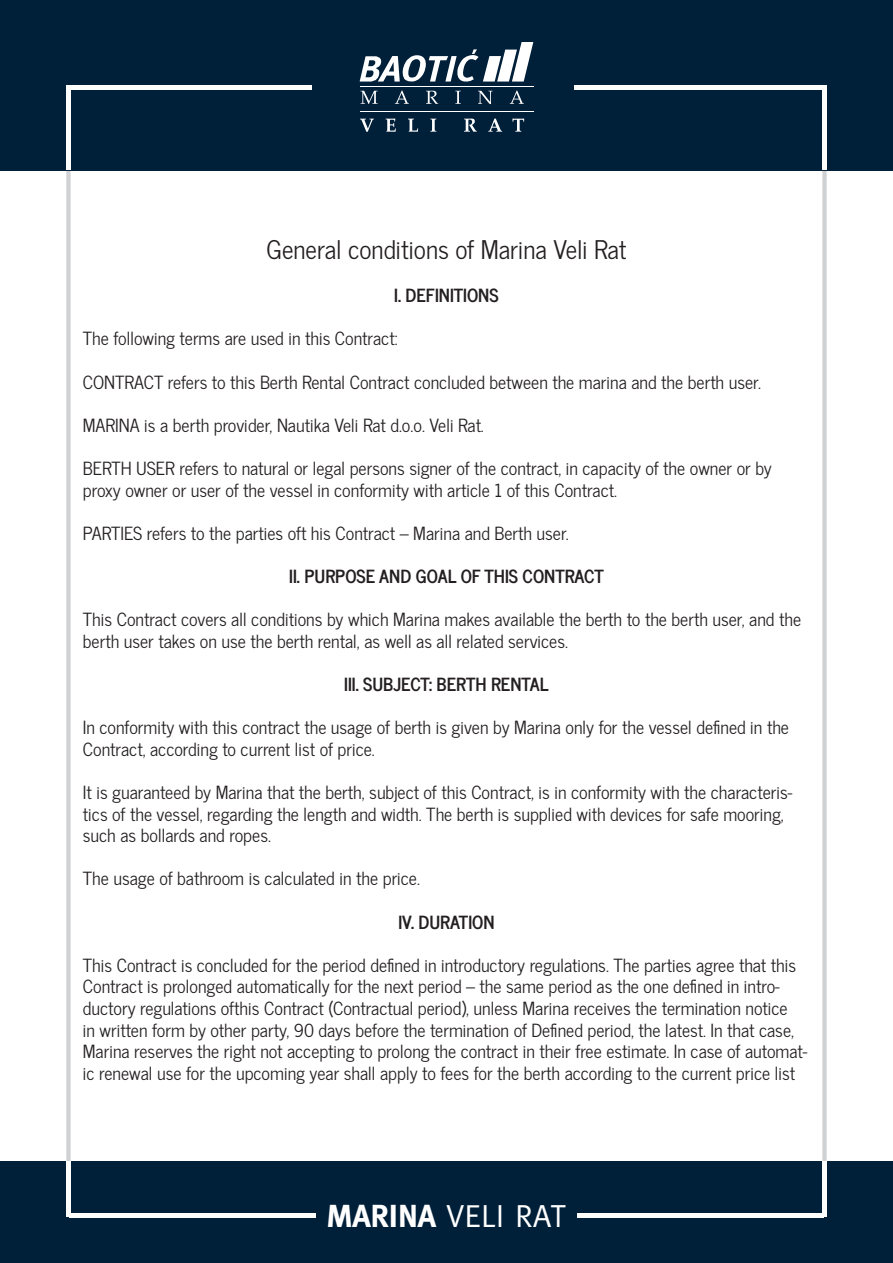
<style>
.page{position:relative;width:893px;height:1263px;background:#fff}
.page>*{position:absolute;margin:0;border:0;box-sizing:border-box;transform-origin:0 0}
.t1{font:31.95px "Meta";color:#fff}
.t2{font:25.5px "News Cycle";color:#231f20}
.t3{font:18px/21.6px "News Cycle";color:#231f20}
.t4{font:700 18px "News Cycle";color:#231f20}
.s1{font-weight:700}
</style>
<div class="page">
<div style="left:0;top:0;width:893px;height:170px;background:#001f39"></div>
<div style="left:0;top:1161px;width:893px;height:102px;background:#001f39"></div>
<hr style="left:69px;top:1213px;width:246px;height:4px;background:#fff">
<hr style="left:578px;top:1213px;width:246px;height:4px;background:#fff">
<hr style="left:822px;top:1161px;width:4px;height:56px;background:#fff">
<hr style="left:66px;top:1161px;width:4px;height:56px;background:#fff">
<hr style="left:574px;top:85px;width:248px;height:4px;background:#fff">
<hr style="left:66px;top:85px;width:246px;height:4px;background:#fff">
<hr style="left:822px;top:85px;width:4px;height:85px;background:#fff">
<hr style="left:66px;top:85px;width:4px;height:85px;background:#fff">
<svg style="left:360px;top:42px;width:173px;height:40px"></svg>
<hr style="left:360px;top:86px;width:173px;height:1px;background:#fff">
<svg style="left:361px;top:91px;width:17px;height:13px"></svg>
<svg style="left:395px;top:91px;width:14px;height:13px"></svg>
<svg style="left:426px;top:91px;width:12px;height:13px"></svg>
<svg style="left:455px;top:91px;width:6px;height:13px"></svg>
<svg style="left:478px;top:91px;width:15px;height:13px"></svg>
<svg style="left:510px;top:91px;width:14px;height:13px"></svg>
<svg style="left:360px;top:119px;width:14px;height:13px"></svg>
<svg style="left:386px;top:119px;width:10px;height:13px"></svg>
<svg style="left:408px;top:119px;width:10px;height:13px"></svg>
<svg style="left:430px;top:119px;width:6px;height:13px"></svg>
<svg style="left:464px;top:119px;width:13px;height:13px"></svg>
<svg style="left:488px;top:119px;width:14px;height:13px"></svg>
<svg style="left:512px;top:119px;width:12px;height:13px"></svg>
<hr style="left:360px;top:111px;width:173px;height:1px;background:#fff">
<p class="t2" style="left:267px;top:228px;width:361px">General conditions of Marina Veli Rat</p>
<p class="t4" style="left:394px;top:280px;width:106px">I. DEFINITIONS</p>
<p class="t3" style="left:83px;top:327px;width:316px">The following terms are used in this Contract:</p>
<p class="t3" style="left:83px;top:370px;width:680px">CONTRACT refers to this Berth Rental Contract concluded between the marina and the berth user.</p>
<p class="t3" style="left:83px;top:413px;width:403px">MARINA is a berth provider, Nautika Veli Rat d.o.o. Veli Rat.</p>
<p class="t3" style="left:83px;top:457px;width:690px">BERTH USER refers to natural or legal persons signer of the contract, in capacity of the owner or by proxy owner or user of the vessel in conformity with article 1 of this Contract.</p>
<p class="t3" style="left:83px;top:521px;width:487px">PARTIES refers to the parties oft his Contract – Marina and Berth user.</p>
<p class="t4" style="left:289px;top:560px;width:316px">II. PURPOSE AND GOAL OF THIS CONTRACT</p>
<p class="t3" style="left:83px;top:608px;width:720px">This Contract covers all conditions by which Marina makes available the berth to the berth user, and the berth user takes on use the berth rental, as well as all related services.</p>
<p class="t4" style="left:344px;top:668px;width:206px">III. SUBJECT: BERTH RENTAL</p>
<p class="t3" style="left:83px;top:716px;width:708px">In conformity with this contract the usage of berth is given by Marina only for the vessel defined in the<br>Contract, according to current list of price.</p>
<p class="t3" style="left:83px;top:781px;width:711px">It is guaranteed by Marina that the berth, subject of this Contract, is in conformity with the characteris&shy;tics of the vessel, regarding the length and width. The berth is supplied with devices for safe mooring, such as bollards and ropes.</p>
<p class="t3" style="left:83px;top:867px;width:339px">The usage of bathroom is calculated in the price.</p>
<p class="t4" style="left:398px;top:906px;width:98px">IV. DURATION</p>
<p class="t3" style="left:83px;top:953px;width:726px">This Contract is concluded for the period defined in introductory regulations. The parties agree that this Contract is prolonged automatically for the next period – the same period as the one defined in intro&shy;ductory regulations ofthis Contract (Contractual period), unless Marina receives the termination notice<br>in written form by other party, 90 days before the termination of Defined period, the latest. In that case, Marina reserves the right not accepting to prolong the contract in their free estimate. In case of automat&shy;ic renewal use for the upcoming year shall apply to fees for the berth according to the current price list</p>
<p class="t1" style="left:327px;top:1197px;width:241px"><span class="s1">MARINA</span> VELI RAT</p>
</div>
